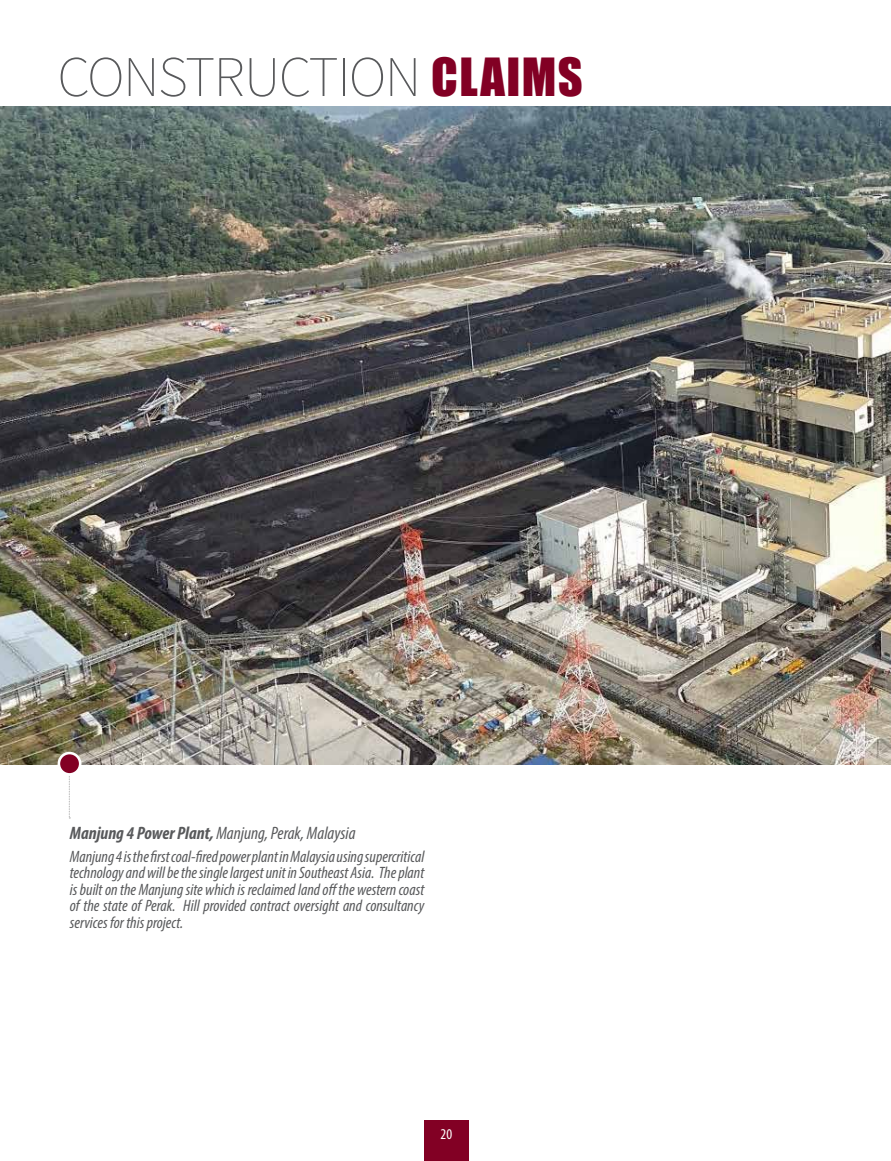
<style>
.page{position:relative;width:891px;height:1161px;background:#fff}
.page>*{position:absolute;margin:0;border:0;box-sizing:border-box;transform-origin:0 0}
.t1{font:200 57.45px "Source Sans Pro";letter-spacing:-.02em;color:#58595b}
.t2{font:italic condensed 18px "Myriad Pro";color:#58595b}
.t3{font:italic condensed 16.5px/16.5px "Myriad Pro";color:#58595b;text-align:justify}
.t4{font:condensed 15px "Myriad Pro";color:#fff}
.s1{font-family:"Impact";font-weight:400;font-size:48.3px;color:#820024}
.s2{font-weight:700}
</style>
<div class="page">
<img style="left:0;top:106px;width:891px;height:658px">
<svg style="left:69px;top:776px;width:1px;height:43px"></svg>
<div style="left:59px;top:753px;width:21px;height:21px;background:#820024;border-radius:50%"></div>
<div style="left:58px;top:752px;width:23px;height:24px;border:3px solid #fff;border-radius:50%"></div>
<div style="left:424px;top:1120px;width:45px;height:41px;background:#820024"></div>
<h1 class="t1" style="left:58px;top:42px;width:527px">CONSTRUCTION <span class="s1">CLAIMS</span></h1>
<p class="t2" style="left:70px;top:822px;width:287px"><span class="s2">Manjung 4 Power Plant,</span> Manjung, Perak, Malaysia</p>
<p class="t3" style="left:70px;top:848px;width:356px">Manjung 4 is the first coal-fired power plant in Malaysia using supercritical technology and will be the single largest unit in Southeast Asia. The plant is built on the Manjung site which is reclaimed land off the western coast of the state of Perak. Hill provided contract oversight and consultancy services for this project.</p>
<p class="t4" style="left:441px;top:1124px;width:13px">20</p>
</div>
